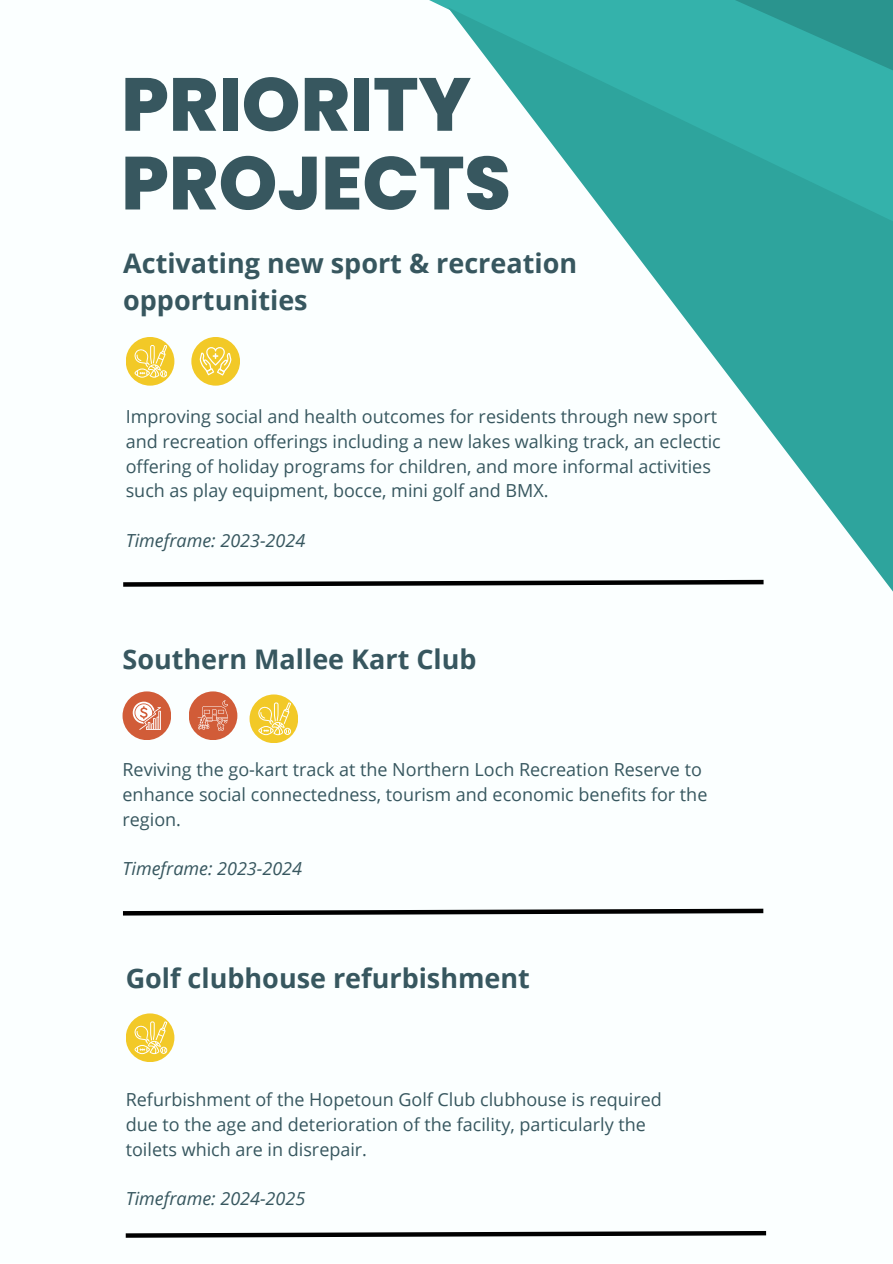
<style>
.page{position:relative;width:893px;height:1264px;background:#fff}
.page>*{position:absolute;margin:0;border:0;box-sizing:border-box;transform-origin:0 0}
.t1{font:800 75px "Poppins";color:#37575f}
.t2{font:700 27px/37px "Open Sans";color:#37575f}
.t3{font:18px/24.8px "Open Sans";color:#37575f}
.t4{font:italic 18px "Open Sans";color:#37575f}
</style>
<div class="page">
<div style="left:0;top:0;width:892px;height:1262px;background:#fbffff"></div>
<svg style="left:610px;top:221px;width:282px;height:369px;fill:#2ea49d"></svg>
<svg style="left:429px;top:0;width:463px;height:221px"></svg>
<svg style="left:125px;top:1231px;width:642px;height:7px"></svg>
<div style="left:126px;top:1013px;width:48px;height:49px;background:#f2c927;border-radius:50%"></div>
<svg style="left:134px;top:1021px;width:33px;height:33px"></svg>
<div style="left:122px;top:691px;width:49px;height:49px;background:#d15c38;border-radius:50%"></div>
<svg style="left:133px;top:701px;width:28px;height:28px"></svg>
<div style="left:189px;top:691px;width:48px;height:49px;background:#d15c38;border-radius:50%"></div>
<svg style="left:198px;top:700px;width:30px;height:30px"></svg>
<div style="left:249px;top:694px;width:49px;height:49px;background:#f2c927;border-radius:50%"></div>
<svg style="left:258px;top:702px;width:33px;height:33px"></svg>
<svg style="left:123px;top:908px;width:641px;height:8px"></svg>
<svg style="left:123px;top:577px;width:645px;height:12px"></svg>
<div style="left:126px;top:337px;width:48px;height:48px;background:#f2c927;border-radius:50%"></div>
<svg style="left:134px;top:345px;width:33px;height:32px"></svg>
<div style="left:191px;top:337px;width:49px;height:48px;background:#f2c927;border-radius:50%"></div>
<svg style="left:199px;top:347px;width:33px;height:28px"></svg>
<p class="t1" style="left:121px;top:52px;width:351px">PRIORITY</p>
<p class="t1" style="left:121px;top:131px;width:391px">PROJECTS</p>
<p class="t2" style="left:123px;top:244px;width:455px">Activating new sport &amp; recreation opportunities</p>
<p class="t3" style="left:126px;top:404px;width:596px">Improving social and health outcomes for residents through new sport and recreation offerings including a new lakes walking track, an eclectic offering of holiday programs for children, and more informal activities such as play equipment, bocce, mini golf and BMX.</p>
<p class="t4" style="left:126px;top:527px;width:181px">Timeframe: 2023-2024</p>
<p class="t2" style="left:122px;top:639px;width:355px">Southern Mallee Kart Club</p>
<p class="t3" style="left:122px;top:756px;width:586px">Reviving the go-kart track at the Northern Loch Recreation Reserve to enhance social connectedness, tourism and economic benefits for the region.</p>
<p class="t4" style="left:122px;top:855px;width:181px">Timeframe: 2023-2024</p>
<p class="t2" style="left:126px;top:959px;width:406px">Golf clubhouse refurbishment</p>
<p class="t3" style="left:126px;top:1087px;width:537px">Refurbishment of the Hopetoun Golf Club clubhouse is required due to the age and deterioration of the facility, particularly the toilets which are in disrepair.</p>
<p class="t4" style="left:126px;top:1186px;width:181px">Timeframe: 2024-2025</p>
</div>
